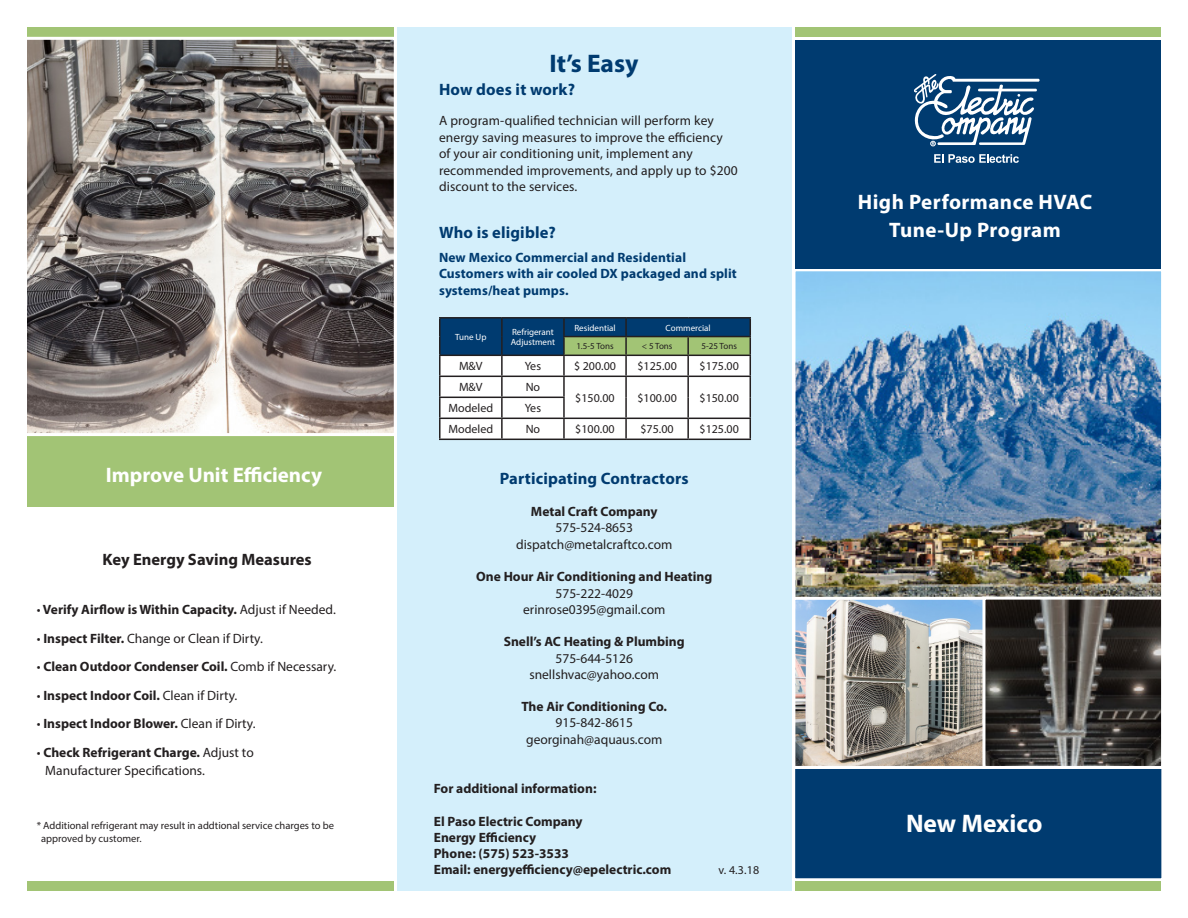
<style>
.page{position:relative;width:1188px;height:918px;background:#fff}
.page>*{position:absolute;margin:0;border:0;box-sizing:border-box;transform-origin:0 0}
.t1{font:700 25.5px "Myriad Pro";letter-spacing:-.005em;color:#fff}
.t2{font:700 25.5px "Myriad Pro";color:#003b70}
.t3{font:700 21px/28.5px "Myriad Pro";letter-spacing:.01em;color:#fff;text-align:center}
.Pa1{font:700 16.5px "Myriad Pro";letter-spacing:.01em;color:#003b70}
.t4{font:700 16.5px "Myriad Pro";color:#231f20}
.Pa1-2{font:700 13.5px "Myriad Pro";color:#231f20}
.Pa1-3{font:13.5px/18px "Myriad Pro";color:#231f20}
.Pa1-4{font:13.5px/16.5px "Myriad Pro";letter-spacing:.01em;color:#221e1f}
.Pa1-5{font:700 13.5px/16.5px "Myriad Pro";letter-spacing:.01em;color:#003b70}
.t5{font:12px "Myriad Pro";color:#231f20}
.t6{font:10.5px/12.6px "Myriad Pro";color:#231f20}
.t7{font:9px/10.8px "Myriad Pro";color:#fff}
.t8{font:9px "Myriad Pro";color:#231f20}
.s1{font-weight:400;color:#221e1f}
.s2{font-weight:400}
.s3{color:#221e1f}
.s4{font-weight:700}
</style>
<div class="page">
<div style="left:792px;top:766px;width:372px;height:115px;background:#003b70;border:3px solid #fff"></div>
<img style="left:795px;top:268px;width:367px;height:327px">
<div style="left:27px;top:27px;width:367px;height:10px;background:#a2c475"></div>
<div style="left:795px;top:27px;width:366px;height:10px;background:#a2c475"></div>
<div style="left:27px;top:881px;width:367px;height:10px;background:#a2c475"></div>
<div style="left:795px;top:881px;width:366px;height:10px;background:#a2c475"></div>
<div style="left:795px;top:40px;width:366px;height:228px;background:#003b70"></div>
<svg style="left:792px;top:595px;width:372px;height:175px"></svg>
<div style="left:397px;top:27px;width:395px;height:864px;background:#d4effb"></div>
<hr style="left:439px;top:317px;width:63px;height:2px;background:#231f20">
<hr style="left:502px;top:317px;width:62px;height:2px;background:#231f20">
<hr style="left:564px;top:317px;width:62px;height:2px;background:#231f20">
<hr style="left:626px;top:317px;width:62px;height:2px;background:#231f20">
<hr style="left:688px;top:317px;width:63px;height:2px;background:#231f20">
<svg style="left:439px;top:318px;width:312px;height:121px"></svg>
<hr style="left:439px;top:439px;width:63px;height:1px;background:#231f20">
<hr style="left:502px;top:439px;width:62px;height:1px;background:#231f20">
<hr style="left:564px;top:439px;width:62px;height:1px;background:#231f20">
<hr style="left:626px;top:439px;width:62px;height:1px;background:#231f20">
<hr style="left:688px;top:439px;width:63px;height:1px;background:#231f20">
<div style="left:27px;top:432px;width:367px;height:75px;background:#a2c475"></div>
<svg style="left:27px;top:36px;width:367px;height:400px"></svg>
<svg style="left:934px;top:154px;width:85px;height:9px"></svg>
<svg style="left:914px;top:74px;width:126px;height:72px"></svg>
<p class="t3" style="left:106px;top:460px;width:218px">Improve Unit Efficiency</p>
<p class="t4" style="left:103px;top:548px;width:211px">Key Energy Saving Measures</p>
<p class="Pa1-2" style="left:37px;top:601px;width:301px"><span class="s1">•</span> Verify Airflow is Within Capacity. <span class="s2">Adjust if Needed.</span></p>
<p class="Pa1-3" style="left:37px;top:629px;width:228px"><span class="s3">•</span> <span class="s4">Inspect Filter.</span> Change or Clean if Dirty.</p>
<p class="Pa1-2" style="left:37px;top:658px;width:301px"><span class="s1">•</span> Clean Outdoor Condenser Coil. <span class="s2">Comb if Necessary.</span></p>
<p class="Pa1-2" style="left:37px;top:686px;width:202px"><span class="s1">•</span> Inspect Indoor Coil. <span class="s2">Clean if Dirty.</span></p>
<p class="Pa1-2" style="left:37px;top:715px;width:220px"><span class="s1">•</span> Inspect Indoor Blower. <span class="s2">Clean if Dirty.</span></p>
<p class="Pa1-3" style="left:45px;top:743px;width:210px;text-indent:-9px"><span class="s3">•</span> <span class="s4">Check Refrigerant Charge.</span> Adjust to<br>Manufacturer Specifications.</p>
<p class="t6" style="left:41px;top:819px;width:294px;text-indent:-4px">* Additional refrigerant may result in addtional service charges to be approved by customer.</p>
<p class="t2" style="left:549px;top:47px;width:91px">It’s Easy</p>
<p class="Pa1" style="left:439px;top:79px;width:138px">How does it work?</p>
<p class="Pa1-4" style="left:439px;top:112px;width:300px">A program-qualified technician will perform key energy saving measures to improve the efficiency<br>of your air conditioning unit, implement any recommended improvements, and apply up to $200 discount to the services.</p>
<p class="Pa1" style="left:439px;top:221px;width:118px">Who is eligible?</p>
<p class="Pa1-5" style="left:439px;top:248px;width:299px">New Mexico Commercial and Residential<br>Customers with air cooled DX packaged and split systems/heat pumps.</p>
<p class="t7" style="left:455px;top:331px;width:33px">Tune Up</p>
<p class="t7" style="left:511px;top:326px;width:46px">Refrigerant<br>Adjustment</p>
<p class="t7" style="left:574px;top:322px;width:43px">Residential</p>
<p class="t7" style="left:666px;top:322px;width:47px">Commercial</p>
<p class="t8" style="left:576px;top:341px;width:39px">1.5-5 Tons</p>
<p class="t8" style="left:642px;top:341px;width:32px">&lt; 5 Tons</p>
<p class="t8" style="left:701px;top:341px;width:37px">5-25 Tons</p>
<p class="t5" style="left:459px;top:359px;width:25px">M&amp;V</p>
<p class="t5" style="left:525px;top:359px;width:18px">Yes</p>
<p class="t5" style="left:574px;top:359px;width:43px">$ 200.00</p>
<p class="t5" style="left:637px;top:359px;width:41px">$125.00</p>
<p class="t5" style="left:700px;top:359px;width:41px">$175.00</p>
<p class="t5" style="left:459px;top:380px;width:25px">M&amp;V</p>
<p class="t5" style="left:526px;top:380px;width:16px">No</p>
<p class="t5" style="left:575px;top:390px;width:41px">$150.00</p>
<p class="t5" style="left:637px;top:390px;width:41px">$100.00</p>
<p class="t5" style="left:700px;top:390px;width:41px">$150.00</p>
<p class="t5" style="left:448px;top:401px;width:46px">Modeled</p>
<p class="t5" style="left:525px;top:401px;width:18px">Yes</p>
<p class="t5" style="left:448px;top:422px;width:46px">Modeled</p>
<p class="t5" style="left:526px;top:422px;width:16px">No</p>
<p class="t5" style="left:575px;top:422px;width:41px">$100.00</p>
<p class="t5" style="left:640px;top:422px;width:35px">$75.00</p>
<p class="t5" style="left:700px;top:422px;width:41px">$125.00</p>
<p class="Pa1" style="left:500px;top:467px;width:190px">Participating Contractors</p>
<p class="Pa1-2" style="left:531px;top:503px;width:128px">Metal Craft Company</p>
<p class="Pa1-3" style="left:555px;top:519px;width:79px">575-524-8653</p>
<p class="Pa1-3" style="left:516px;top:535px;width:158px">dispatch@metalcraftco.com</p>
<p class="Pa1-2" style="left:476px;top:568px;width:238px">One Hour Air Conditioning and Heating</p>
<p class="Pa1-3" style="left:555px;top:584px;width:79px">575-222-4029</p>
<p class="Pa1-3" style="left:523px;top:600px;width:144px">erinrose0395@gmail.com</p>
<p class="Pa1-2" style="left:504px;top:633px;width:183px">Snell’s AC Heating &amp; Plumbing</p>
<p class="Pa1-3" style="left:555px;top:649px;width:79px">575-644-5126</p>
<p class="Pa1-3" style="left:529px;top:665px;width:131px">snellshvac@yahoo.com</p>
<p class="Pa1-2" style="left:521px;top:698px;width:147px">The Air Conditioning Co.</p>
<p class="Pa1-3" style="left:555px;top:714px;width:79px">915-842-8615</p>
<p class="Pa1-3" style="left:526px;top:730px;width:138px">georginah@aquaus.com</p>
<p class="Pa1-2" style="left:434px;top:780px;width:164px">For additional information:</p>
<p class="Pa1-2" style="left:434px;top:812px;width:150px">El Paso Electric Company</p>
<p class="Pa1-2" style="left:434px;top:828px;width:104px">Energy Efficiency</p>
<p class="Pa1-2" style="left:434px;top:845px;width:137px">Phone: (575) 523-3533</p>
<p class="Pa1-2" style="left:434px;top:861px;width:239px">Email: energyefficiency@epelectric.com</p>
<p class="t5" style="left:718px;top:863px;width:42px">v. 4.3.18</p>
<p class="t3" style="left:858px;top:187px;width:236px">High Performance HVAC<br>Tune-Up Program</p>
<p class="t1" style="left:906px;top:807px;width:138px">New Mexico</p>
</div>
